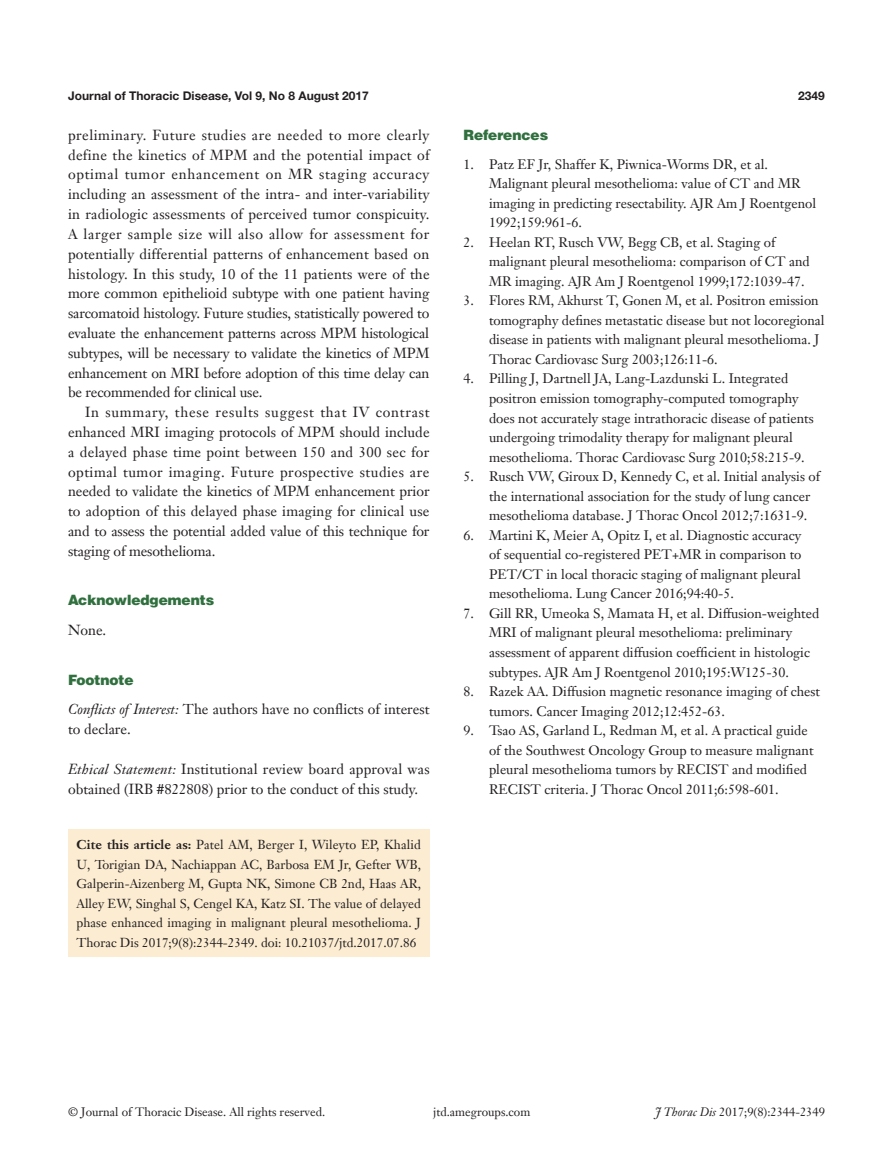
<style>
.page{position:relative;width:893px;height:1170px;background:#fff}
.page>*{position:absolute;margin:0;border:0;box-sizing:border-box;transform-origin:0 0}
.t1{font:14.25px/19.8px "Janson Text LT";color:#231f20;text-align:justify}
.一级标题正体{font:900 14.25px "Helvetica";color:#30703e}
.t2{font:13.5px/19.5px "Janson Text LT";color:#231f20}
.Cite{font:12.75px/19.5px "Janson Text LT";color:#231f20;text-align:justify}
.t3{font:12px "Janson Text LT";color:#231f20}
.t4{font:700 12px "Helvetica Neue LT Pro";color:#231f20}
.s1{font-style:italic}
.s2{font-weight:700}
</style>
<div class="page">
<div style="left:68px;top:829px;width:361px;height:128px;background:#fcedd2"></div>
<p class="t4" style="left:68px;top:88px;width:302px">Journal of Thoracic Disease, Vol 9, No 8 August 2017</p>
<p class="t4" style="left:798px;top:88px;width:28px">2349</p>
<p class="t1" style="left:68px;top:125px;width:363px">preliminary. Future studies are needed to more clearly define the kinetics of MPM and the potential impact of optimal tumor enhancement on MR staging accuracy including an assessment of the intra- and inter-variability in radiologic assessments of perceived tumor conspicuity.<br>A larger sample size will also allow for assessment for potentially differential patterns of enhancement based on histology. In this study, 10 of the 11 patients were of the more common epithelioid subtype with one patient having sarcomatoid histology. Future studies, statistically powered to evaluate the enhancement patterns across MPM histological subtypes, will be necessary to validate the kinetics of MPM enhancement on MRI before adoption of this time delay can be recommended for clinical use.</p>
<p class="t1" style="left:68px;top:402px;width:363px;text-indent:17px">In summary, these results suggest that IV contrast enhanced MRI imaging protocols of MPM should include a delayed phase time point between 150 and 300 sec for optimal tumor imaging. Future prospective studies are needed to validate the kinetics of MPM enhancement prior to adoption of this delayed phase imaging for clinical use and to assess the potential added value of this technique for staging of mesothelioma.</p>
<p class="一级标题正体" style="left:68px;top:591px;width:148px">Acknowledgements</p>
<p class="t1" style="left:68px;top:620px;width:40px">None.</p>
<p class="一级标题正体" style="left:68px;top:670px;width:67px">Footnote</p>
<p class="t1" style="left:68px;top:699px;width:363px"><span class="s1">Conflicts of Interest:</span> The authors have no conflicts of interest to declare.</p>
<p class="t1" style="left:68px;top:758px;width:363px"><span class="s1">Ethical Statement:</span> Institutional review board approval was obtained (IRB #822808) prior to the conduct of this study.</p>
<p class="Cite" style="left:77px;top:834px;width:346px"><span class="s2">Cite this article as:</span> Patel AM, Berger I, Wileyto EP, Khalid U, Torigian DA, Nachiappan AC, Barbosa EM Jr, Gefter WB, Galperin-Aizenberg M, Gupta NK, Simone CB 2nd, Haas AR, Alley EW, Singhal S, Cengel KA, Katz SI. The value of delayed phase enhanced imaging in malignant pleural mesothelioma. J Thorac Dis 2017;9(8):2344-2349. doi: 10.21037/jtd.2017.07.86</p>
<p class="一级标题正体" style="left:463px;top:126px;width:86px">References</p>
<p class="t2" style="left:489px;top:154px;width:329px;text-indent:-26px">1. Patz EF Jr, Shaffer K, Piwnica-Worms DR, et al.<br>Malignant pleural mesothelioma: value of CT and MR imaging in predicting resectability. AJR Am J Roentgenol 1992;159:961-6.</p>
<p class="t2" style="left:489px;top:232px;width:322px;text-indent:-26px">2. Heelan RT, Rusch VW, Begg CB, et al. Staging of malignant pleural mesothelioma: comparison of CT and<br>MR imaging. AJR Am J Roentgenol 1999;172:1039-47.</p>
<p class="t2" style="left:489px;top:291px;width:337px;text-indent:-26px">3. Flores RM, Akhurst T, Gonen M, et al. Positron emission tomography defines metastatic disease but not locoregional disease in patients with malignant pleural mesothelioma. J Thorac Cardiovasc Surg 2003;126:11-6.</p>
<p class="t2" style="left:489px;top:369px;width:326px;text-indent:-26px">4. Pilling J, Dartnell JA, Lang-Lazdunski L. Integrated positron emission tomography-computed tomography does not accurately stage intrathoracic disease of patients undergoing trimodality therapy for malignant pleural mesothelioma. Thorac Cardiovasc Surg 2010;58:215-9.</p>
<p class="t2" style="left:489px;top:466px;width:332px;text-indent:-26px">5. Rusch VW, Giroux D, Kennedy C, et al. Initial analysis of the international association for the study of lung cancer mesothelioma database. J Thorac Oncol 2012;7:1631-9.</p>
<p class="t2" style="left:489px;top:525px;width:314px;text-align:justify;text-indent:-26px">6. Martini K, Meier A, Opitz I, et al. Diagnostic accuracy of sequential co-registered PET+MR in comparison to PET/CT in local thoracic staging of malignant pleural mesothelioma. Lung Cancer 2016;94:40-5.</p>
<p class="t2" style="left:489px;top:603px;width:332px;text-indent:-26px">7. Gill RR, Umeoka S, Mamata H, et al. Diffusion-weighted MRI of malignant pleural mesothelioma: preliminary assessment of apparent diffusion coefficient in histologic subtypes. AJR Am J Roentgenol 2010;195:W125-30.</p>
<p class="t2" style="left:489px;top:681px;width:332px;text-indent:-26px">8. Razek AA. Diffusion magnetic resonance imaging of chest tumors. Cancer Imaging 2012;12:452-63.</p>
<p class="t2" style="left:489px;top:720px;width:326px;text-indent:-26px">9. Tsao AS, Garland L, Redman M, et al. A practical guide of the Southwest Oncology Group to measure malignant pleural mesothelioma tumors by RECIST and modified RECIST criteria. J Thorac Oncol 2011;6:598-601.</p>
<p class="t3" style="left:68px;top:1104px;width:259px">© Journal of Thoracic Disease. All rights reserved.</p>
<p class="t3" style="left:433px;top:1104px;width:99px">jtd.amegroups.com</p>
<p class="t3" style="left:655px;top:1104px;width:171px"><span class="s1">J Thorac Dis</span> 2017;9(8):2344-2349</p>
</div>
